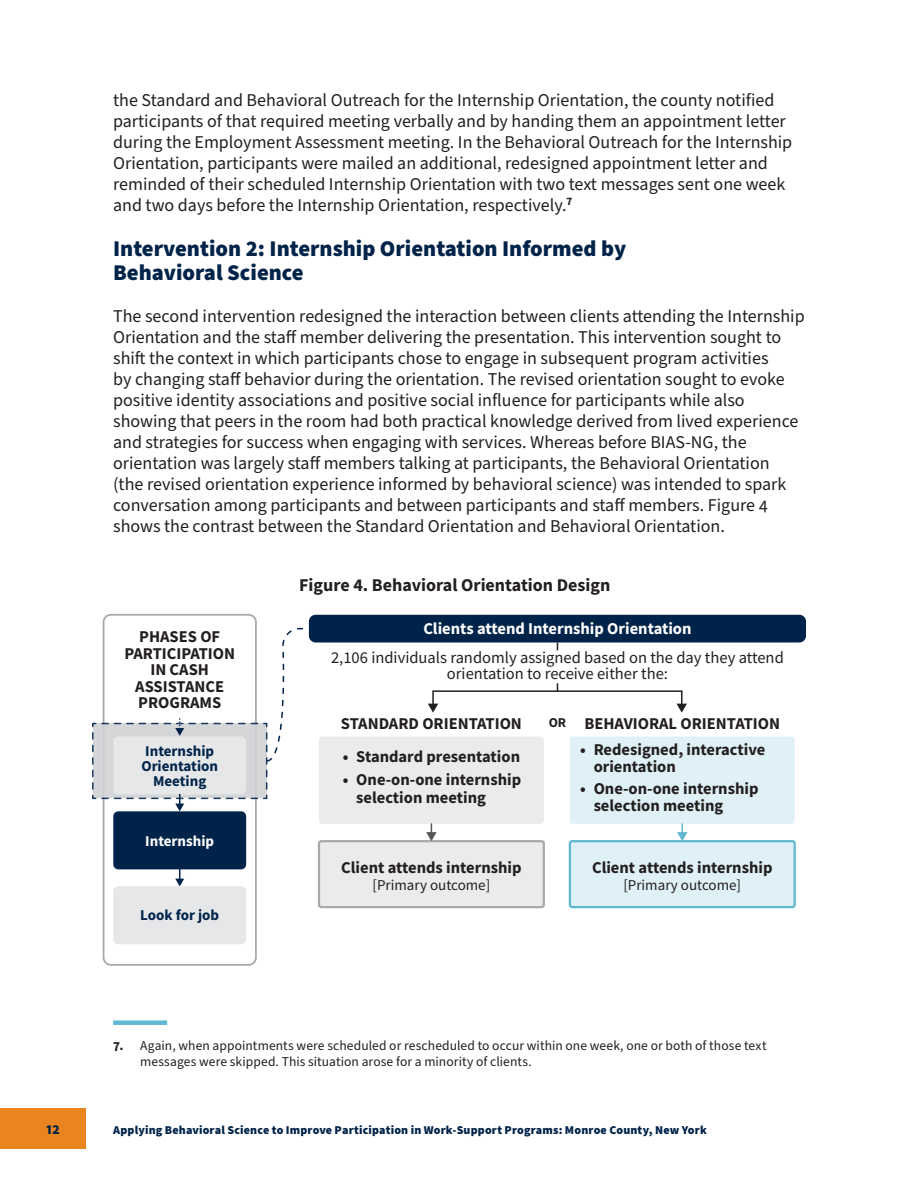
<style>
.page{position:relative;width:918px;height:1188px;background:#fff}
.page>*{position:absolute;margin:0;border:0;box-sizing:border-box;transform-origin:0 0}
.Subhead_B{font:900 22.5px/24px "Source Sans Pro";color:#002349}
.Body_Text{font:18px/21px "Source Sans Pro";color:#231f20}
.t1{font:700 18px "Source Sans Pro";color:#231f20}
.t2{font:700 16.5px/16.5px "Source Sans Pro";color:#231f20}
.t3{font:16.5px/28.2px "Source Sans Pro";color:#231f20;text-align:center}
.t4{font:700 15px/15px "Source Sans Pro";color:#002349;text-align:center}
.t5{font:15px "Source Sans Pro";color:#231f20}
.t6{font:700 15px "Source Sans Pro";color:#fff}
.Footnotes{font:13.5px/16.5px "Source Sans Pro";letter-spacing:.005em;color:#231f20}
.t7{font:900 12px "Source Sans Pro";letter-spacing:.015em;color:#002349}
.s1{font-weight:700;color:#fff}
.s2{font-size:13.5px}
.s3{font-weight:700}
</style>
<div class="page">
<div style="left:0;top:1108px;width:86px;height:41px;background:#ea841f"></div>
<div style="left:113px;top:1020px;width:54px;height:5px;background:#60b8d1"></div>
<div style="left:103px;top:614px;width:154px;height:352px;border:2px solid #a8a9ad;border-radius:7px"></div>
<div style="left:309px;top:615px;width:497px;height:28px;background:#002349;border-radius:7px"></div>
<div style="left:113px;top:886px;width:133px;height:58px;background:#e6e7e9;border-radius:5px"></div>
<div style="left:113px;top:811px;width:133px;height:58px;background:#002349;border-radius:5px"></div>
<svg style="left:175px;top:869px;width:9px;height:17px"></svg>
<svg style="left:92px;top:627px;width:218px;height:184px"></svg>
<hr style="left:433px;top:690px;width:249px;height:2px;background:#231f20">
<svg style="left:428px;top:691px;width:10px;height:22px"></svg>
<svg style="left:677px;top:691px;width:10px;height:22px"></svg>
<div style="left:570px;top:736px;width:225px;height:88px;background:#dff1f6;border-radius:3px"></div>
<div style="left:570px;top:841px;width:225px;height:66px;background:#dff1f6;border-radius:2px"></div>
<div style="left:569px;top:840px;width:227px;height:68px;border:2px solid #60b8d1;border-radius:2px"></div>
<div style="left:319px;top:736px;width:225px;height:88px;background:#ebebec;border-radius:3px"></div>
<div style="left:319px;top:841px;width:225px;height:66px;background:#ebebec;border-radius:2px"></div>
<div style="left:318px;top:840px;width:227px;height:68px;border:2px solid #a8a9ad;border-radius:2px"></div>
<svg style="left:426px;top:824px;width:11px;height:17px"></svg>
<svg style="left:677px;top:824px;width:11px;height:17px"></svg>
<p class="Body_Text" style="left:113px;top:90px;width:681px">the Standard and Behavioral Outreach for the Internship Orientation, the county notified participants of that required meeting verbally and by handing them an appointment letter during the Employment Assessment meeting. In the Behavioral Outreach for the Internship Orientation, participants were mailed an additional, redesigned appointment letter and reminded of their scheduled Internship Orientation with two text messages sent one week and two days before the Internship Orientation, respectively.<sup>7</sup></p>
<h3 class="Subhead_B" style="left:113px;top:237px;width:515px">Intervention 2: Internship Orientation Informed by<br>Behavioral Science</h3>
<p class="Body_Text" style="left:113px;top:306px;width:693px">The second intervention redesigned the interaction between clients attending the Internship Orientation and the staff member delivering the presentation. This intervention sought to shift the context in which participants chose to engage in subsequent program activities<br>by changing staff behavior during the orientation. The revised orientation sought to evoke positive identity associations and positive social influence for participants while also showing that peers in the room had both practical knowledge derived from lived experience and strategies for success when engaging with services. Whereas before BIAS-NG, the orientation was largely staff members talking at participants, the Behavioral Orientation<br>(the revised orientation experience informed by behavioral science) was intended to spark conversation among participants and between participants and staff members. Figure 4 shows the contrast between the Standard Orientation and Behavioral Orientation.</p>
<p class="t2" style="left:124px;top:628px;width:112px;text-align:center">PHASES OF<br>PARTICIPATION<br>IN CASH<br>ASSISTANCE<br>PROGRAMS</p>
<p class="t4" style="left:141px;top:743px;width:78px">Internship<br>Orientation<br>Meeting</p>
<p class="t6" style="left:145px;top:830px;width:70px">Internship</p>
<p class="t4" style="left:140px;top:908px;width:80px">Look for job</p>
<p class="t1" style="left:299px;top:573px;width:313px">Figure 4. Behavioral Orientation Design</p>
<p class="t3" style="left:331px;top:615px;width:454px"><span class="s1">Clients attend Internship Orientation<br></span>2,106 individuals randomly assigned based on the day they attend</p>
<p class="t3" style="left:447px;top:659px;width:223px">orientation to receive either the:</p>
<p class="t2" style="left:341px;top:715px;width:183px">STANDARD ORIENTATION</p>
<p class="t2" style="left:549px;top:715px;width:233px"><span class="s2">OR</span> BEHAVIORAL ORIENTATION</p>
<p class="t2" style="left:343px;top:748px;width:179px">• Standard presentation</p>
<p class="t2" style="left:356px;top:770px;width:166px;line-height:18px;text-indent:-14px">• One-on-one internship selection meeting</p>
<p class="t2" style="left:341px;top:859px;width:182px">Client attends internship</p>
<p class="t5" style="left:373px;top:876px;width:119px">[Primary outcome]</p>
<p class="t2" style="left:594px;top:741px;width:173px;text-indent:-14px">• Redesigned, interactive orientation</p>
<p class="t2" style="left:594px;top:780px;width:166px;text-indent:-14px">• One-on-one internship selection meeting</p>
<p class="t2" style="left:592px;top:859px;width:182px">Client attends internship</p>
<p class="t5" style="left:623px;top:876px;width:119px">[Primary outcome]</p>
<p class="Footnotes" style="left:140px;top:1038px;width:628px;text-indent:-27px"><span class="s3">7.</span> Again, when appointments were scheduled or rescheduled to occur within one week, one or both of those text messages were skipped. This situation arose for a minority of clients.</p>
<p class="t4" style="left:46px;top:1122px;width:15px">12</p>
<p class="t7" style="left:113px;top:1122px;width:595px">Applying Behavioral Science to Improve Participation in Work-Support Programs: Monroe County, New York</p>
</div>
